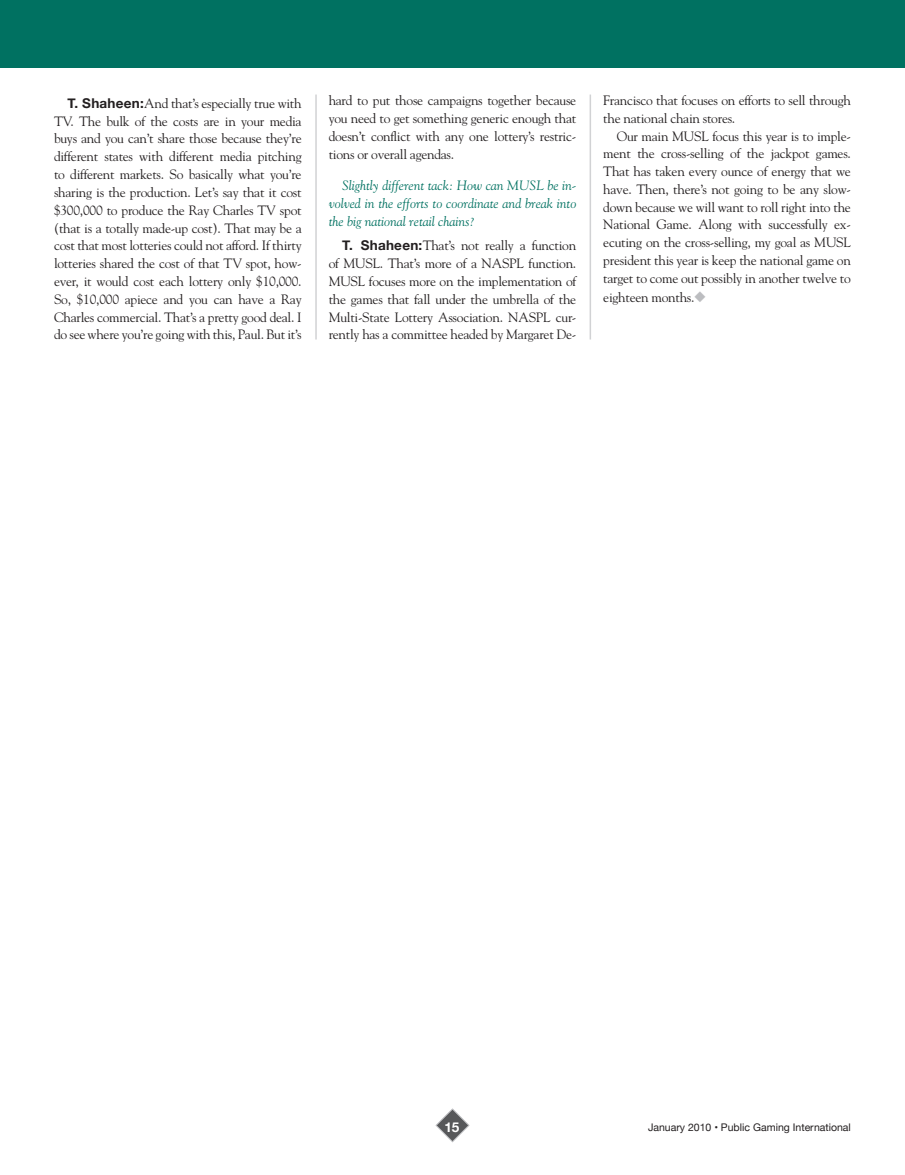
<style>
.page{position:relative;width:905px;height:1175px;background:#fff}
.page>*{position:absolute;margin:0;border:0;box-sizing:border-box;transform-origin:0 0}
.t1{font:13.5px/17.9px "Goudy";letter-spacing:-.02em;color:#231f20;text-align:justify}
.t2{font:italic 13.5px/17.9px "Goudy";color:#007161;text-align:justify}
.t3{font:700 13.5px "Helvetica Neue";color:#fff}
.t4{font:10.5px "Helvetica Neue";color:#231f20}
.s1{font-family:"Helvetica Neue";font-weight:700}
.s2{color:#bcbdc0}
</style>
<div class="page">
<div style="left:0;top:0;width:904px;height:68px;background:#007161"></div>
<hr style="left:315px;top:94px;width:2px;height:245px;background:#d1d2d4">
<hr style="left:589px;top:94px;width:2px;height:245px;background:#d1d2d4">
<svg style="left:435px;top:1108px;width:35px;height:34px"></svg>
<p class="t1" style="left:54px;top:94px;width:249px;text-indent:14px"><span class="s1">T. Shaheen:</span>And that’s especially true with TV. The bulk of the costs are in your media buys and you can’t share those because they’re different states with different media pitching to different markets. So basically what you’re sharing is the production. Let’s say that it cost $300,000 to produce the Ray Charles TV spot (that is a totally made-up cost). That may be a cost that most lotteries could not afford. If thirty lotteries shared the cost of that TV spot, how&shy;ever, it would cost each lottery only $10,000.<br>So, $10,000 apiece and you can have a Ray Charles commercial. That’s a pretty good deal. I do see where you’re going with this, Paul. But it’s</p>
<p class="t1" style="left:328px;top:91px;width:249px">hard to put those campaigns together because you need to get something generic enough that doesn’t conflict with any one lottery’s restric&shy;tions or overall agendas.</p>
<p class="t2" style="left:328px;top:176px;width:249px;text-indent:14px">Slightly different tack: How can MUSL be in&shy;volved in the efforts to coordinate and break into the big national retail chains?</p>
<p class="t1" style="left:328px;top:236px;width:249px;text-indent:14px"><span class="s1">T. Shaheen:</span>That’s not really a function of MUSL. That’s more of a NASPL function.<br>MUSL focuses more on the implementation of the games that fall under the umbrella of the Multi-State Lottery Association. NASPL cur&shy;rently has a committee headed by Margaret De-</p>
<p class="t1" style="left:603px;top:91px;width:249px">Francisco that focuses on efforts to sell through the national chain stores.</p>
<p class="t1" style="left:603px;top:127px;width:249px;text-indent:14px">Our main MUSL focus this year is to imple&shy;ment the cross-selling of the jackpot games.<br>That has taken every ounce of energy that we have. Then, there’s not going to be any slow&shy;down because we will want to roll right into the National Game. Along with successfully ex&shy;ecuting on the cross-selling, my goal as MUSL president this year is keep the national game on target to come out possibly in another twelve to eighteen months.<span class="s2">◆</span></p>
<p class="t3" style="left:444px;top:1116px;width:17px">15</p>
<p class="t4" style="left:648px;top:1119px;width:204px">January 2010 • Public Gaming International</p>
</div>
